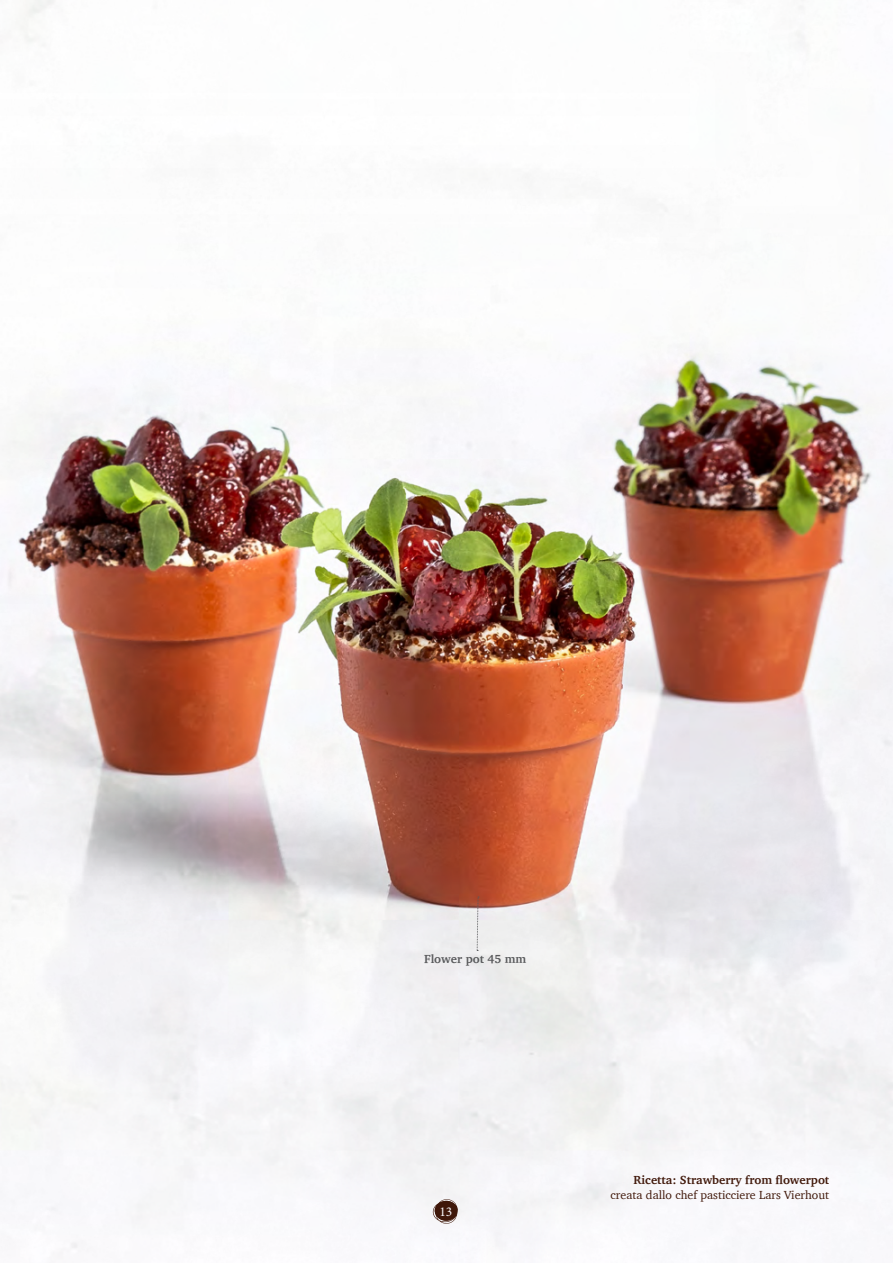
<style>
.page{position:relative;width:893px;height:1263px;background:#fff}
.page>*{position:absolute;margin:0;border:0;box-sizing:border-box;transform-origin:0 0}
.t1{font:13.5px "Minion Pro";color:#fff}
.t2{font:12px "Charter";color:#41190b}
.t3{font:700 12px "Charter";color:#41190b}
.t4{font:700 12px "Charter";color:#58595b}
</style>
<div class="page">
<img style="left:0;top:0;width:893px;height:1254px">
<svg style="left:433px;top:1199px;width:25px;height:25px"></svg>
<svg style="left:476px;top:897px;width:3px;height:54px"></svg>
<p class="t4" style="left:424px;top:948px;width:104px">Flower pot 45 mm</p>
<p class="t1" style="left:439px;top:1202px;width:14px">13</p>
<p class="t3" style="left:634px;top:1170px;width:197px">Ricetta: Strawberry from flowerpot</p>
<p class="t2" style="left:611px;top:1185px;width:220px">creata dallo chef pasticciere Lars Vierhout</p>
</div>
